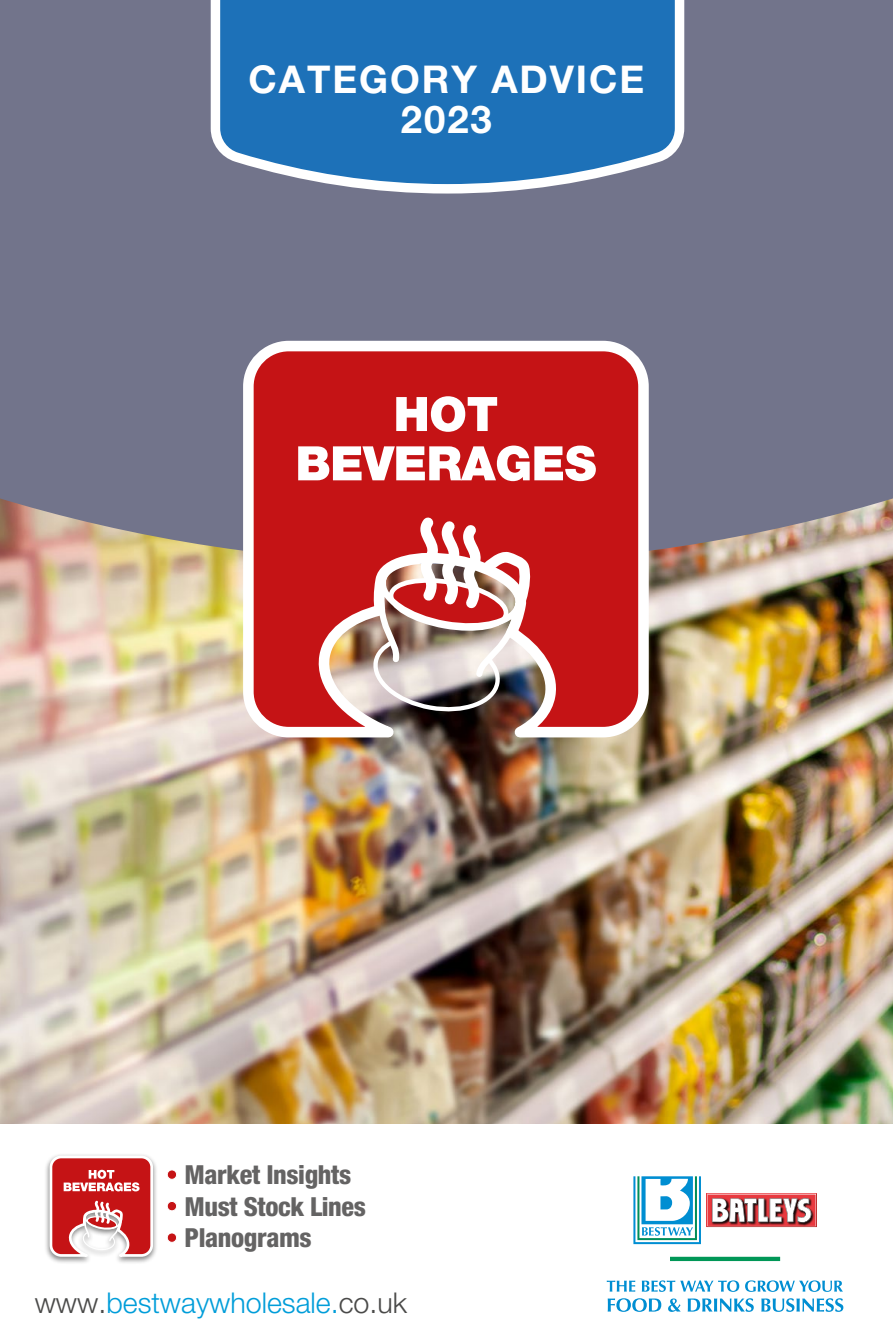
<style>
.page{position:relative;width:893px;height:1340px;background:#fff}
.page>*{position:absolute;margin:0;border:0;box-sizing:border-box;transform-origin:0 0}
.t1{font:38.32px/39.9px "Helvetica Neue LT 75 Bd";letter-spacing:.05em;color:#fff;text-align:center}
.t2{font:28.7px "Helvetica Neue LT 45 Lt";color:#009dd9}
.t3{font:26.25px "Helvetica Neue LT 87 Hv Cn";letter-spacing:-.015em;color:#646363}
.s1{color:#c51315}
.s2{color:#4a4a49}
</style>
<div class="page">
<img style="left:0;top:564px;width:893px;height:559px">
<div style="left:0;top:0;width:893px;height:564px;background:#72748b"></div>
<svg style="left:206px;top:0;width:483px;height:198px;background:#3278b5"></svg>
<svg style="left:633px;top:1176px;width:68px;height:68px"></svg>
<svg style="left:707px;top:1193px;width:110px;height:34px"></svg>
<svg style="left:670px;top:1256px;width:110px;height:4px"></svg>
<svg style="left:607px;top:1280px;width:28px;height:11px"></svg>
<svg style="left:642px;top:1280px;width:97px;height:11px"></svg>
<svg style="left:745px;top:1280px;width:98px;height:11px"></svg>
<svg style="left:608px;top:1298px;width:53px;height:13px"></svg>
<svg style="left:668px;top:1298px;width:12px;height:13px"></svg>
<svg style="left:688px;top:1298px;width:66px;height:13px"></svg>
<svg style="left:761px;top:1298px;width:82px;height:13px"></svg>
<svg style="left:238px;top:335px;width:416px;height:407px;background:#c34142"></svg>
<svg style="left:396px;top:396px;width:101px;height:36px"></svg>
<svg style="left:298px;top:445px;width:298px;height:36px"></svg>
<img style="left:372px;top:508px;width:167px;height:205px">
<div style="left:44px;top:1152px;width:114px;height:112px;background:#000;opacity:.5"></div>
<svg style="left:48px;top:1154px;width:106px;height:104px"></svg>
<h1 class="t1" style="left:249px;top:59px;width:397px">CATEGORY ADVICE<br>2023</h1>
<p class="t3" style="left:165px;top:1158px;width:187px"><span class="s1">•</span> Market Insights</p>
<p class="t3" style="left:165px;top:1190px;width:202px"><span class="s1">•</span> Must Stock Lines</p>
<p class="t3" style="left:165px;top:1221px;width:148px"><span class="s1">•</span> Planograms</p>
<p class="t2" style="left:35px;top:1285px;width:374px"><span class="s2">www.</span>bestwaywholesale.<span class="s2">co.uk</span></p>
</div>
